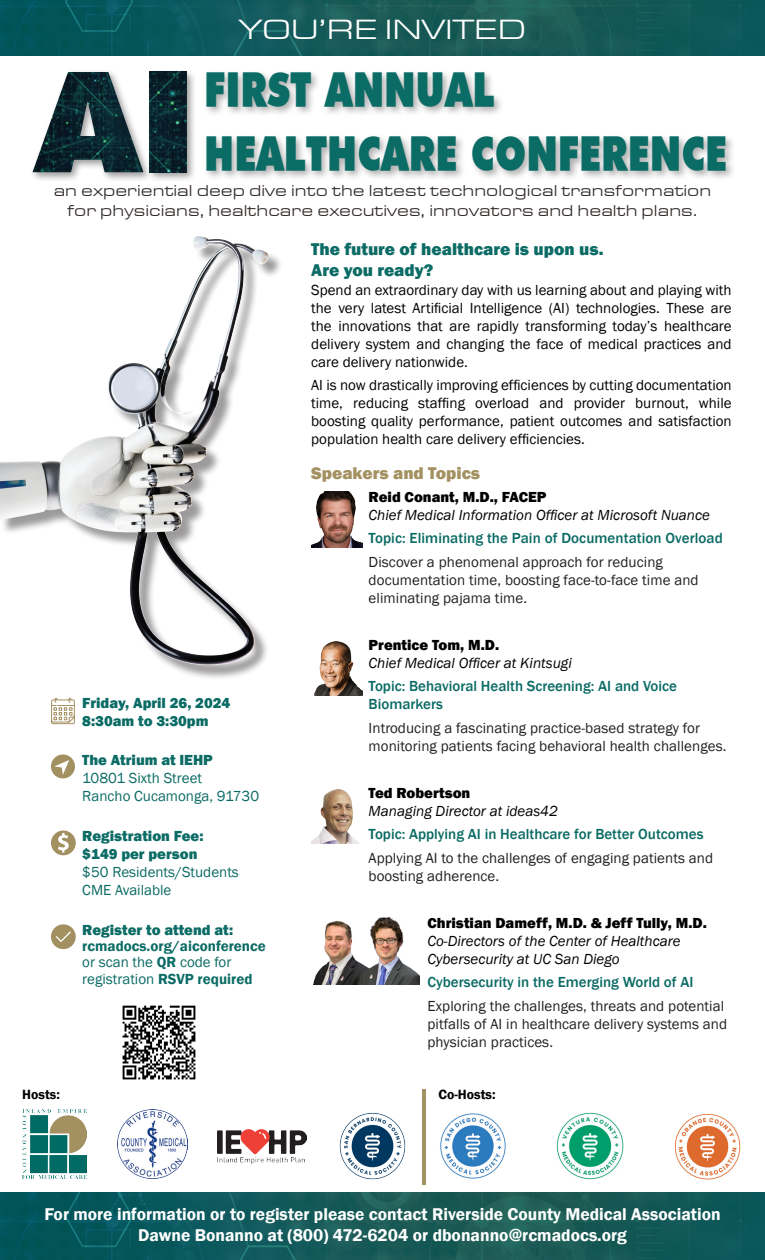
<style>
.page{position:relative;width:765px;height:1260px;background:#fff}
.page>*{position:absolute;margin:0;border:0;box-sizing:border-box;transform-origin:0 0}
.t1{font:46.88px "Modern Blck";color:#0b6b65;scale:.8 1}
.t2{font:28.75px "Eurostar Regular Extended";color:#fff}
.t3{font:600 17.5px "Franklin Gothic";color:#fff}
.t4{font:800 17.5px/21px "Franklin Gothic";color:#0b6b65}
.t5{font:800 17.5px "Franklin Gothic";color:#a49161}
.t6{font:16.25px/19.5px "Eurostar Regular Extended";color:#302a28;text-align:center}
.t7{font:15px/18px "Franklin Gothic";color:#000;text-align:justify}
.t8{font:15px/18px "Franklin Gothic";letter-spacing:.005em;color:#231f20}
.t9{font:italic 15px/18px "Franklin Gothic";color:#000}
.t10{font:500 15px/18px "Franklin Gothic";color:#0b6b65}
.t11{font:15px/18px "Franklin Gothic";color:#0b6b65}
.t12{font:800 15px "Franklin Gothic";color:#0b6b65}
.t13{font:600 15px "Franklin Gothic";color:#0b6b65}
.t14{font:600 13.75px "Franklin Gothic";color:#000}
.s1{font-weight:800}
.s2{font-weight:600}
.s3{font-weight:800;font-style:normal}
</style>
<div class="page">
<img style="left:0;top:0;width:765px;height:56px">
<img style="left:118px;top:1110px;width:69px;height:68px">
<img style="left:22px;top:1110px;width:65px;height:68px">
<img style="left:218px;top:1129px;width:89px;height:35px">
<img style="left:339px;top:1112px;width:67px;height:68px">
<div style="left:0;top:239px;width:283px;height:441px;background:#231f20;opacity:.45"></div>
<img style="left:0;top:236px;width:269px;height:429px">
<img style="left:0;top:1192px;width:765px;height:68px">
<div style="left:203px;top:69px;width:533px;height:112px;background:#231f20;opacity:.35"></div>
<div style="left:30px;top:69px;width:167px;height:114px;background:#231f20;opacity:.45"></div>
<img style="left:150px;top:72px;width:37px;height:100px">
<img style="left:32px;top:72px;width:111px;height:100px">
<div style="left:51px;top:700px;width:24px;height:24px;border:1px solid #a49161"></div>
<svg style="left:51px;top:698px;width:24px;height:25px"></svg>
<div style="left:51px;top:754px;width:24px;height:24px;background:#a39061;border-radius:50%"></div>
<svg style="left:54px;top:760px;width:15px;height:15px"></svg>
<div style="left:51px;top:831px;width:25px;height:24px;background:#a39061;border-radius:50%"></div>
<svg style="left:58px;top:833px;width:11px;height:20px"></svg>
<div style="left:51px;top:924px;width:25px;height:25px;background:#a39061;border-radius:50%"></div>
<svg style="left:56px;top:931px;width:15px;height:11px"></svg>
<img style="left:122px;top:1005px;width:74px;height:75px">
<hr style="left:422px;top:1089px;width:4px;height:95px;background:#a49161">
<img style="left:440px;top:1113px;width:66px;height:66px">
<img style="left:556px;top:1112px;width:68px;height:68px">
<img style="left:674px;top:1113px;width:67px;height:67px">
<img style="left:311px;top:491px;width:51px;height:56px">
<img style="left:314px;top:641px;width:48px;height:54px">
<img style="left:311px;top:789px;width:48px;height:54px">
<img style="left:313px;top:917px;width:107px;height:67px">
<p class="t2" style="left:239px;top:11px;width:289px">YOU’RE INVITED</p>
<p class="t1" style="left:204px;top:59px;width:364px">FIRST ANNUAL</p>
<p class="t1" style="left:204px;top:123px;width:655px">HEALTHCARE CONFERENCE</p>
<p class="t6" style="left:54px;top:181px;width:659px">an experiential deep dive into the latest technological transformation for physicians, healthcare executives, innovators and health plans.</p>
<p class="t4" style="left:311px;top:238px;width:294px">The future of healthcare is upon us.<br>Are you ready?</p>
<p class="t7" style="left:311px;top:281px;width:422px">Spend an extraordinary day with us learning about and playing with the very latest Artificial Intelligence (AI) technologies. These are the innovations that are rapidly transforming today’s healthcare delivery system and changing the face of medical practices and care delivery nationwide.</p>
<p class="t7" style="left:311px;top:376px;width:422px">AI is now drastically improving efficiences by cutting documentation time, reducing staffing overload and provider burnout, while boosting quality performance, patient outcomes and satisfaction population health care delivery efficiencies.</p>
<p class="t12" style="left:82px;top:693px;width:150px">Friday, April 26, 2024</p>
<p class="t12" style="left:82px;top:711px;width:128px">8:30am to 3:30pm</p>
<p class="t12" style="left:82px;top:750px;width:132px">The Atrium at IEHP</p>
<p class="t11" style="left:82px;top:769px;width:121px">10801 Sixth Street</p>
<p class="t11" style="left:82px;top:787px;width:178px">Rancho Cucamonga, 91730</p>
<p class="t12" style="left:82px;top:826px;width:123px">Registration Fee:</p>
<p class="t11" style="left:82px;top:845px;width:158px"><span class="s1">$149 per person<br></span>$50 Residents/Students</p>
<p class="t11" style="left:82px;top:881px;width:91px">CME Available</p>
<p class="t12" style="left:82px;top:920px;width:153px">Register to attend at:</p>
<p class="t13" style="left:82px;top:937px;width:185px">rcmadocs.org/aiconference</p>
<p class="t11" style="left:82px;top:955px;width:172px;line-height:16.2px">or scan the <span class="s2">QR</span> code for registration <span class="s2">RSVP required</span></p>
<p class="t5" style="left:311px;top:462px;width:170px">Speakers and Topics</p>
<p class="t9" style="left:369px;top:488px;width:343px"><span class="s3">Reid Conant, M.D., FACEP<br></span>Chief Medical Information Officer at Microsoft Nuance</p>
<p class="t10" style="left:369px;top:529px;width:356px">Topic: Eliminating the Pain of Documentation Overload</p>
<p class="t8" style="left:369px;top:553px;width:332px">Discover a phenomenal approach for reducing documentation time, boosting face-to-face time and eliminating pajama time.</p>
<p class="t9" style="left:369px;top:636px;width:205px"><span class="s3">Prentice Tom, M.D.<br></span>Chief Medical Officer at Kintsugi</p>
<p class="t10" style="left:369px;top:677px;width:310px">Topic: Behavioral Health Screening: AI and Voice<br>Biomarkers</p>
<p class="t8" style="left:369px;top:719px;width:359px">Introducing a fascinating practice-based strategy for monitoring patients facing behavioral health challenges.</p>
<p class="t9" style="left:369px;top:784px;width:191px"><span class="s3">Ted Robertson<br></span>Managing Director at ideas42</p>
<p class="t10" style="left:369px;top:825px;width:336px">Topic: Applying AI in Healthcare for Better Outcomes</p>
<p class="t8" style="left:369px;top:849px;width:346px">Applying AI to the challenges of engaging patients and boosting adherence.</p>
<p class="t9" style="left:428px;top:914px;width:281px"><span class="s3">Christian Dameff, M.D. &amp; Jeff Tully, M.D.<br></span>Co-Directors of the Center of Healthcare<br>Cybersecurity at UC San Diego</p>
<p class="t10" style="left:428px;top:973px;width:267px">Cybersecurity in the Emerging World of AI</p>
<p class="t8" style="left:428px;top:997px;width:301px">Exploring the challenges, threats and potential pitfalls of AI in healthcare delivery systems and physician practices.</p>
<p class="t14" style="left:22px;top:1085px;width:39px">Hosts:</p>
<p class="t14" style="left:438px;top:1085px;width:59px">Co-Hosts:</p>
<p class="t3" style="left:44px;top:1203px;width:678px">For more information or to register please contact Riverside County Medical Association</p>
<p class="t3" style="left:138px;top:1224px;width:490px">Dawne Bonanno at (800) 472-6204 or dbonanno@rcmadocs.org</p>
</div>
